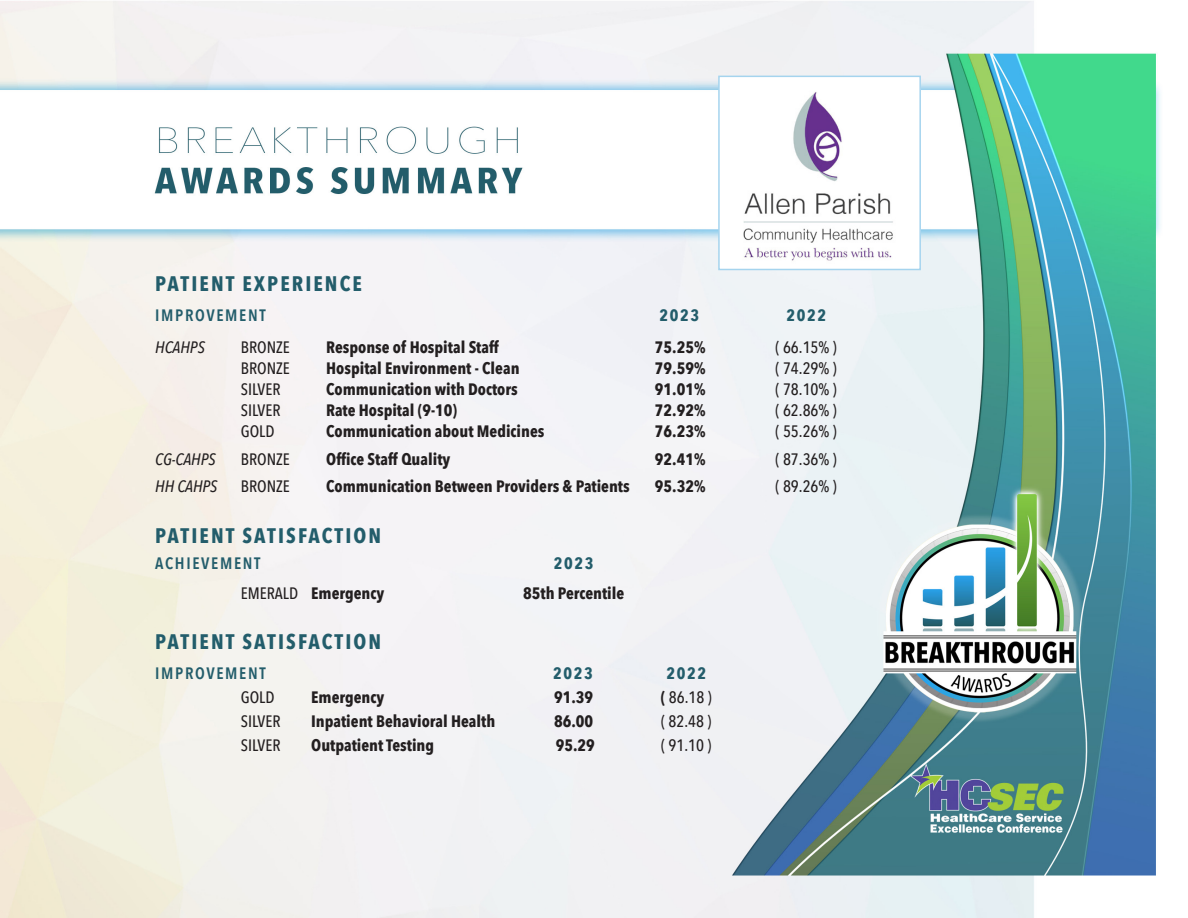
<style>
.page{position:relative;width:1188px;height:918px;background:#fff}
.page>*{position:absolute;margin:0;border:0;box-sizing:border-box;transform-origin:0 0}
.t1{font:700 21px "Avenir Next Condensed";letter-spacing:.1em;color:#235d6b}
.t2{font:700 16.5px "Avenir Next Condensed";color:#231f20}
.t3{font:500 16.5px "Avenir Next Condensed";color:#231f20}
.t4{font:600 16.5px "Avenir Next Condensed";letter-spacing:.1em;color:#235d6b}
.t5{font:italic 500 16.5px "Avenir Next Condensed";color:#231f20}
.t6{font:700 16.5px "Avenir Next Condensed";letter-spacing:.1em;color:#235d6b}
.s1{font-weight:500}
.s2{font-weight:700}
</style>
<div class="page">
<img style="left:0;top:1px;width:1161px;height:917px">
<div style="left:719px;top:76px;width:201px;height:193px;background:#fff"></div>
<img style="left:743px;top:92px;width:150px;height:169px">
<div style="left:718px;top:76px;width:203px;height:194px;border:2px solid #a5d4ee"></div>
<p class="t1" style="left:155px;top:271px;width:208px">PATIENT EXPERIENCE</p>
<p class="t4" style="left:155px;top:301px;width:112px">IMPROVEMENT</p>
<p class="t6" style="left:660px;top:305px;width:41px">2023</p>
<p class="t6" style="left:786px;top:305px;width:41px">2022</p>
<p class="t5" style="left:155px;top:337px;width:51px">HCAHPS</p>
<p class="t3" style="left:241px;top:337px;width:51px">BRONZE</p>
<p class="t2" style="left:326px;top:337px;width:174px">Response of Hospital Staff</p>
<p class="t2" style="left:655px;top:337px;width:52px">75.25%</p>
<p class="t3" style="left:776px;top:337px;width:63px">( 66.15% )</p>
<p class="t3" style="left:241px;top:358px;width:51px">BRONZE</p>
<p class="t2" style="left:326px;top:358px;width:195px">Hospital Environment - Clean</p>
<p class="t2" style="left:655px;top:358px;width:52px">79.59%</p>
<p class="t3" style="left:776px;top:358px;width:63px">( 74.29% )</p>
<p class="t3" style="left:241px;top:379px;width:41px">SILVER</p>
<p class="t2" style="left:326px;top:379px;width:193px">Communication with Doctors</p>
<p class="t2" style="left:655px;top:379px;width:52px">91.01%</p>
<p class="t3" style="left:776px;top:379px;width:63px">( 78.10% )</p>
<p class="t3" style="left:241px;top:400px;width:41px">SILVER</p>
<p class="t2" style="left:326px;top:400px;width:132px">Rate Hospital (9-10)</p>
<p class="t2" style="left:655px;top:400px;width:52px">72.92%</p>
<p class="t3" style="left:776px;top:400px;width:63px">( 62.86% )</p>
<p class="t3" style="left:241px;top:421px;width:35px">GOLD</p>
<p class="t2" style="left:326px;top:421px;width:220px">Communication about Medicines</p>
<p class="t2" style="left:655px;top:421px;width:52px">76.23%</p>
<p class="t3" style="left:776px;top:421px;width:63px">( 55.26% )</p>
<p class="t5" style="left:155px;top:449px;width:62px">CG-CAHPS</p>
<p class="t3" style="left:241px;top:449px;width:51px">BRONZE</p>
<p class="t2" style="left:326px;top:449px;width:126px">Office Staff Quality</p>
<p class="t2" style="left:655px;top:449px;width:52px">92.41%</p>
<p class="t3" style="left:776px;top:449px;width:63px">( 87.36% )</p>
<p class="t5" style="left:155px;top:477px;width:64px">HH CAHPS</p>
<p class="t3" style="left:241px;top:477px;width:51px">BRONZE</p>
<p class="t2" style="left:326px;top:476px;width:305px">Communication Between Providers &amp; Patients</p>
<p class="t2" style="left:655px;top:476px;width:52px">95.32%</p>
<p class="t3" style="left:776px;top:477px;width:63px">( 89.26% )</p>
<p class="t1" style="left:155px;top:522px;width:227px">PATIENT SATISFACTION</p>
<p class="t4" style="left:155px;top:549px;width:107px">ACHIEVEMENT</p>
<p class="t6" style="left:554px;top:553px;width:41px">2023</p>
<p class="t2" style="left:241px;top:583px;width:145px"><span class="s1">EMERALD</span> Emergency</p>
<p class="t2" style="left:523px;top:583px;width:103px">85th Percentile</p>
<p class="t1" style="left:155px;top:629px;width:227px">PATIENT SATISFACTION</p>
<p class="t4" style="left:155px;top:659px;width:112px">IMPROVEMENT</p>
<p class="t6" style="left:553px;top:663px;width:41px">2023</p>
<p class="t6" style="left:666px;top:663px;width:41px">2022</p>
<p class="t3" style="left:241px;top:688px;width:35px">GOLD</p>
<p class="t2" style="left:311px;top:687px;width:75px">Emergency</p>
<p class="t2" style="left:554px;top:687px;width:41px">91.39</p>
<p class="t3" style="left:661px;top:688px;width:52px"><span class="s2">(</span> 86.18 )</p>
<p class="t3" style="left:241px;top:712px;width:41px">SILVER</p>
<p class="t2" style="left:311px;top:711px;width:186px">Inpatient Behavioral Health</p>
<p class="t2" style="left:554px;top:711px;width:41px">86.00</p>
<p class="t3" style="left:661px;top:712px;width:52px">( 82.48 )</p>
<p class="t3" style="left:241px;top:736px;width:41px">SILVER</p>
<p class="t2" style="left:311px;top:735px;width:125px">Outpatient Testing</p>
<p class="t2" style="left:556px;top:735px;width:41px">95.29</p>
<p class="t3" style="left:661px;top:736px;width:52px">( 91.10 )</p>
</div>
